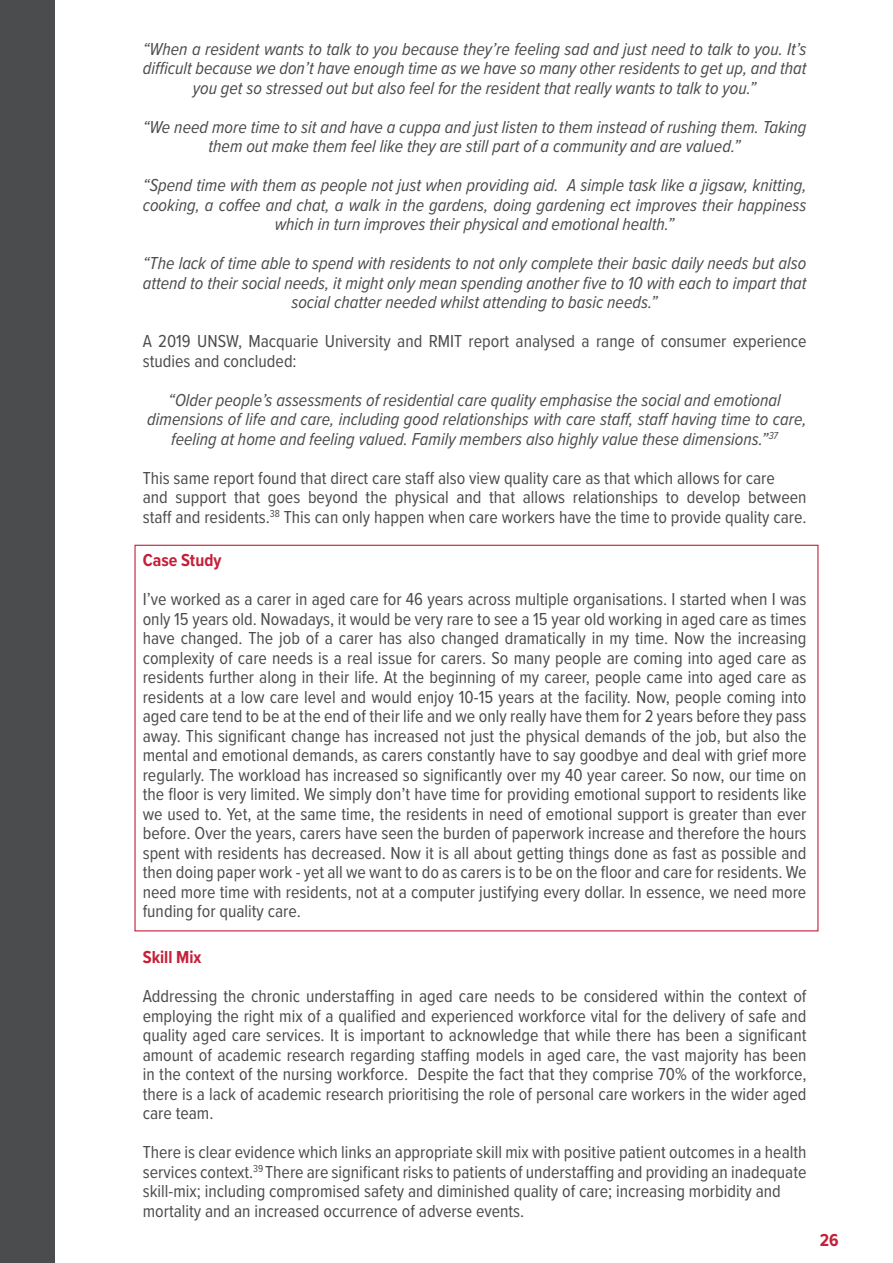
<style>
.page{position:relative;width:893px;height:1263px;background:#fff}
.page>*{position:absolute;margin:0;border:0;box-sizing:border-box;transform-origin:0 0}
.t1{font:18px/19.5px "Proxima Nova Cond";color:#4b4c4d;text-align:justify}
.t2{font:italic 18px/19.5px "Proxima Nova Cond";color:#4b4c4d;text-align:center}
.t3{font:700 18px "Proxima Nova Cond";color:#c5203a}
</style>
<div class="page">
<div style="left:0;top:0;width:54px;height:1263px;background:#4b4c4d"></div>
<p class="t2" style="left:143px;top:38px;width:665px">“When a resident wants to talk to you because they’re feeling sad and just need to talk to you. It’s difficult because we don’t have enough time as we have so many other residents to get up, and that you get so stressed out but also feel for the resident that really wants to talk to you.”</p>
<p class="t2" style="left:143px;top:116px;width:665px">“We need more time to sit and have a cuppa and just listen to them instead of rushing them. Taking them out make them feel like they are still part of a community and are valued.”</p>
<p class="t2" style="left:143px;top:175px;width:665px">“Spend time with them as people not just when providing aid. A simple task like a jigsaw, knitting, cooking, a coffee and chat, a walk in the gardens, doing gardening ect improves their happiness which in turn improves their physical and emotional health.”</p>
<p class="t2" style="left:143px;top:253px;width:665px">“The lack of time able to spend with residents to not only complete their basic daily needs but also attend to their social needs, it might only mean spending another five to 10 with each to impart that social chatter needed whilst attending to basic needs.”</p>
<p class="t1" style="left:143px;top:331px;width:665px">A 2019 UNSW, Macquarie University and RMIT report analysed a range of consumer experience studies and concluded:</p>
<p class="t2" style="left:168px;top:389px;width:614px">“Older people’s assessments of residential care quality emphasise the social and emotional</p>
<p class="t2" style="left:147px;top:409px;width:661px">dimensions of life and care, including good relationships with care staff, staff having time to care, feeling at home and feeling valued. Family members also highly value these dimensions.”<sup>37</sup></p>
<p class="t1" style="left:143px;top:467px;width:634px">This same report found that direct care staff also view quality care as that which allows for care</p>
<p class="t1" style="left:143px;top:487px;width:665px">and support that goes beyond the physical and that allows relationships to develop between staff and residents.<sup>38</sup> This can only happen when care workers have the time to provide quality care.</p>
<p class="t3" style="left:143px;top:547px;width:80px">Case Study</p>
<p class="t1" style="left:143px;top:589px;width:665px">I’ve worked as a carer in aged care for 46 years across multiple organisations. I started when I was only 15 years old. Nowadays, it would be very rare to see a 15 year old working in aged care as times have changed. The job of a carer has also changed dramatically in my time. Now the increasing complexity of care needs is a real issue for carers. So many people are coming into aged care as residents further along in their life. At the beginning of my career, people came into aged care as residents at a low care level and would enjoy 10-15 years at the facility. Now, people coming into aged care tend to be at the end of their life and we only really have them for 2 years before they pass away. This significant change has increased not just the physical demands of the job, but also the mental and emotional demands, as carers constantly have to say goodbye and deal with grief more regularly. The workload has increased so significantly over my 40 year career. So now, our time on the floor is very limited. We simply don’t have time for providing emotional support to residents like we used to. Yet, at the same time, the residents in need of emotional support is greater than ever before. Over the years, carers have seen the burden of paperwork increase and therefore the hours spent with residents has decreased. Now it is all about getting things done as fast as possible and then doing paper work - yet all we want to do as carers is to be on the floor and care for residents. We need more time with residents, not at a computer justifying every dollar. In essence, we need more funding for quality care.</p>
<p class="t3" style="left:143px;top:944px;width:60px">Skill Mix</p>
<p class="t1" style="left:143px;top:985px;width:665px">Addressing the chronic understaffing in aged care needs to be considered within the context of employing the right mix of a qualified and experienced workforce vital for the delivery of safe and quality aged care services. It is important to acknowledge that while there has been a significant amount of academic research regarding staffing models in aged care, the vast majority has been in the context of the nursing workforce. Despite the fact that they comprise 70% of the workforce, there is a lack of academic research prioritising the role of personal care workers in the wider aged care team.</p>
<p class="t1" style="left:143px;top:1141px;width:665px">There is clear evidence which links an appropriate skill mix with positive patient outcomes in a health services context.<sup>39</sup> There are significant risks to patients of understaffing and providing an inadequate skill-mix; including compromised safety and diminished quality of care; increasing morbidity and</p>
<p class="t1" style="left:143px;top:1200px;width:383px">mortality and an increased occurrence of adverse events.</p>
<p class="t3" style="left:820px;top:1226px;width:20px">26</p>
</div>
